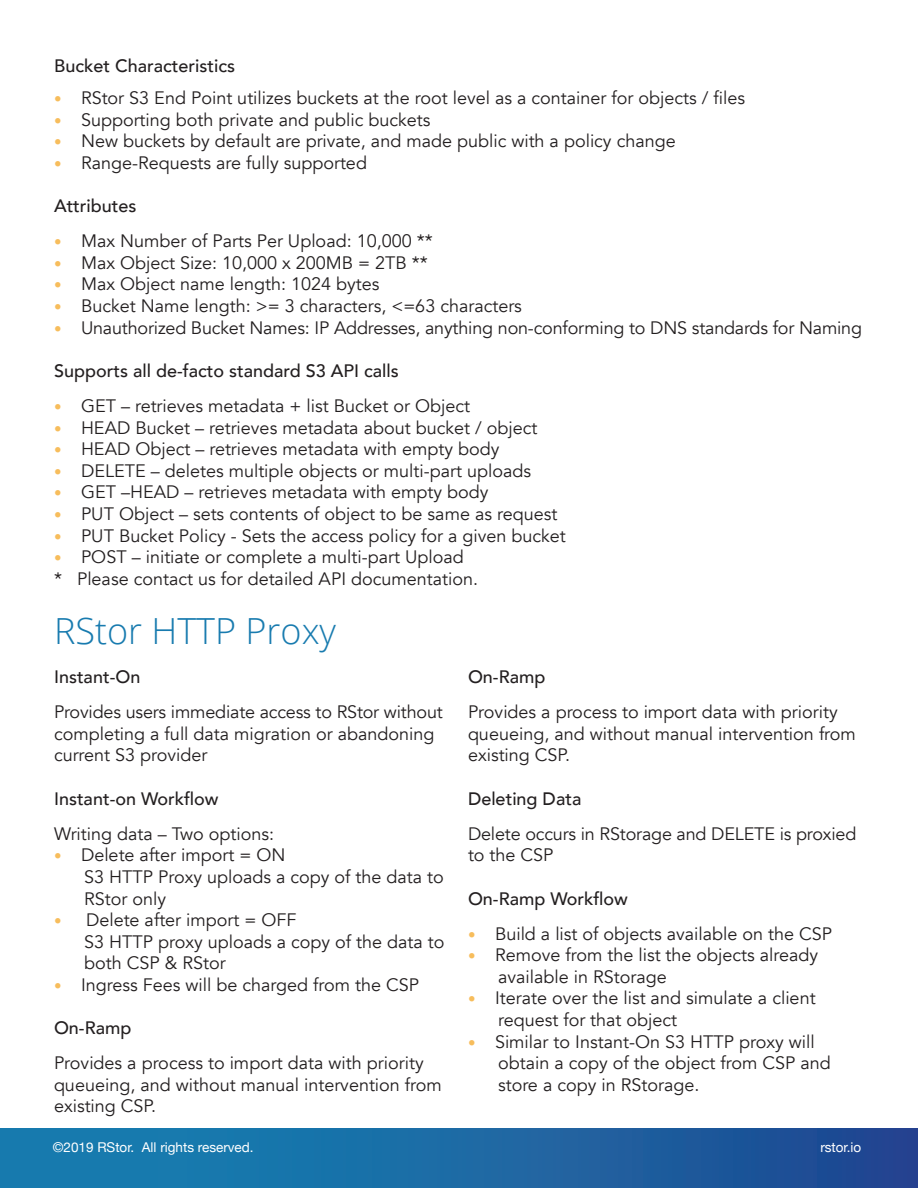
<style>
.page{position:relative;width:918px;height:1188px;background:#fff}
.page>*{position:absolute;margin:0;border:0;box-sizing:border-box;transform-origin:0 0}
.t1{font:300 36px "Open Sans";color:#187baf}
.t2{font:18px/21.6px "Avenir";color:#231f20}
.t3{font:500 18px "Avenir";color:#231f20}
.t4{font:13.5px "Helvetica Neue";color:#fff}
.s1{font-size:15px;color:#f7bd5c}
</style>
<div class="page">
<div style="left:0;top:1129px;width:918px;height:59px;background:linear-gradient(to right,#1685b4,#214992)"></div>
<p class="t3" style="left:54px;top:50px;width:183px">Bucket Characteristics</p>
<p class="t2" style="left:54px;top:87px;width:693px"><span class="s1">•</span> RStor S3 End Point utilizes buckets at the root level as a container for objects / files</p>
<p class="t2" style="left:54px;top:109px;width:378px"><span class="s1">•</span> Supporting both private and public buckets</p>
<p class="t2" style="left:54px;top:131px;width:623px"><span class="s1">•</span> New buckets by default are private, and made public with a policy change</p>
<p class="t2" style="left:54px;top:152px;width:315px"><span class="s1">•</span> Range-Requests are fully supported</p>
<p class="t3" style="left:54px;top:190px;width:84px">Attributes</p>
<p class="t2" style="left:54px;top:231px;width:380px"><span class="s1">•</span> Max Number of Parts Per Upload: 10,000 **</p>
<p class="t2" style="left:54px;top:252px;width:375px"><span class="s1">•</span> Max Object Size: 10,000 x 200MB = 2TB **</p>
<p class="t2" style="left:54px;top:274px;width:327px"><span class="s1">•</span> Max Object name length: 1024 bytes</p>
<p class="t2" style="left:54px;top:295px;width:470px"><span class="s1">•</span> Bucket Name length: &gt;= 3 characters, &lt;=63 characters</p>
<p class="t2" style="left:54px;top:317px;width:810px"><span class="s1">•</span> Unauthorized Bucket Names: IP Addresses, anything non-conforming to DNS standards for Naming</p>
<p class="t3" style="left:54px;top:355px;width:346px">Supports all de-facto standard S3 API calls</p>
<p class="t2" style="left:54px;top:395px;width:418px"><span class="s1">•</span> GET – retrieves metadata + list Bucket or Object</p>
<p class="t2" style="left:54px;top:417px;width:485px"><span class="s1">•</span> HEAD Bucket – retrieves metadata about bucket / object</p>
<p class="t2" style="left:54px;top:438px;width:447px"><span class="s1">•</span> HEAD Object – retrieves metadata with empty body</p>
<p class="t2" style="left:54px;top:460px;width:479px"><span class="s1">•</span> DELETE – deletes multiple objects or multi-part uploads</p>
<p class="t2" style="left:54px;top:482px;width:436px"><span class="s1">•</span> GET –HEAD – retrieves metadata with empty body</p>
<p class="t2" style="left:54px;top:503px;width:505px"><span class="s1">•</span> PUT Object – sets contents of object to be same as request</p>
<p class="t2" style="left:54px;top:525px;width:513px"><span class="s1">•</span> PUT Bucket Policy - Sets the access policy for a given bucket</p>
<p class="t2" style="left:54px;top:546px;width:411px"><span class="s1">•</span> POST – initiate or complete a multi-part Upload</p>
<p class="t2" style="left:54px;top:568px;width:426px">* Please contact us for detailed API documentation.</p>
<p class="t1" style="left:54px;top:606px;width:284px">RStor HTTP Proxy</p>
<p class="t3" style="left:54px;top:661px;width:88px">Instant-On</p>
<p class="t2" style="left:54px;top:702px;width:390px">Provides users immediate access to RStor without completing a full data migration or abandoning current S3 provider</p>
<p class="t3" style="left:54px;top:783px;width:166px">Instant-on Workflow</p>
<p class="t2" style="left:54px;top:823px;width:222px">Writing data – Two options:</p>
<p class="t2" style="left:54px;top:845px;width:233px"><span class="s1">•</span> Delete after import = ON</p>
<p class="t2" style="left:84px;top:866px;width:361px">S3 HTTP Proxy uploads a copy of the data to</p>
<p class="t2" style="left:84px;top:888px;width:83px">RStor only</p>
<p class="t2" style="left:54px;top:909px;width:244px"><span class="s1">•</span> Delete after import = OFF</p>
<p class="t2" style="left:84px;top:931px;width:362px">S3 HTTP proxy uploads a copy of the data to</p>
<p class="t2" style="left:84px;top:953px;width:143px">both CSP &amp; RStor</p>
<p class="t2" style="left:54px;top:974px;width:367px"><span class="s1">•</span> Ingress Fees will be charged from the CSP</p>
<p class="t3" style="left:54px;top:1012px;width:79px">On-Ramp</p>
<p class="t2" style="left:54px;top:1053px;width:371px">Provides a process to import data with priority</p>
<p class="t2" style="left:54px;top:1074px;width:389px">queueing, and without manual intervention from</p>
<p class="t2" style="left:54px;top:1096px;width:104px">existing CSP.</p>
<p class="t3" style="left:468px;top:661px;width:79px">On-Ramp</p>
<p class="t2" style="left:468px;top:702px;width:371px">Provides a process to import data with priority</p>
<p class="t2" style="left:468px;top:723px;width:389px">queueing, and without manual intervention from</p>
<p class="t2" style="left:468px;top:745px;width:104px">existing CSP.</p>
<p class="t3" style="left:468px;top:783px;width:115px">Deleting Data</p>
<p class="t2" style="left:468px;top:823px;width:390px">Delete occurs in RStorage and DELETE is proxied to the CSP</p>
<p class="t3" style="left:468px;top:883px;width:161px">On-Ramp Workflow</p>
<p class="t2" style="left:468px;top:923px;width:366px"><span class="s1">•</span> Build a list of objects available on the CSP</p>
<p class="t2" style="left:468px;top:945px;width:352px"><span class="s1">•</span> Remove from the list the objects already</p>
<p class="t2" style="left:498px;top:966px;width:170px">available in RStorage</p>
<p class="t2" style="left:468px;top:988px;width:349px"><span class="s1">•</span> Iterate over the list and simulate a client</p>
<p class="t2" style="left:498px;top:1009px;width:181px">request for that object</p>
<p class="t2" style="left:468px;top:1031px;width:348px"><span class="s1">•</span> Similar to Instant-On S3 HTTP proxy will</p>
<p class="t2" style="left:498px;top:1053px;width:334px">obtain a copy of the object from CSP and</p>
<p class="t2" style="left:498px;top:1074px;width:203px">store a copy in RStorage.</p>
<p class="t4" style="left:53px;top:1137px;width:202px">©2019 RStor. All rights reserved.</p>
<p class="t4" style="left:820px;top:1137px;width:42px">rstor.io</p>
</div>
